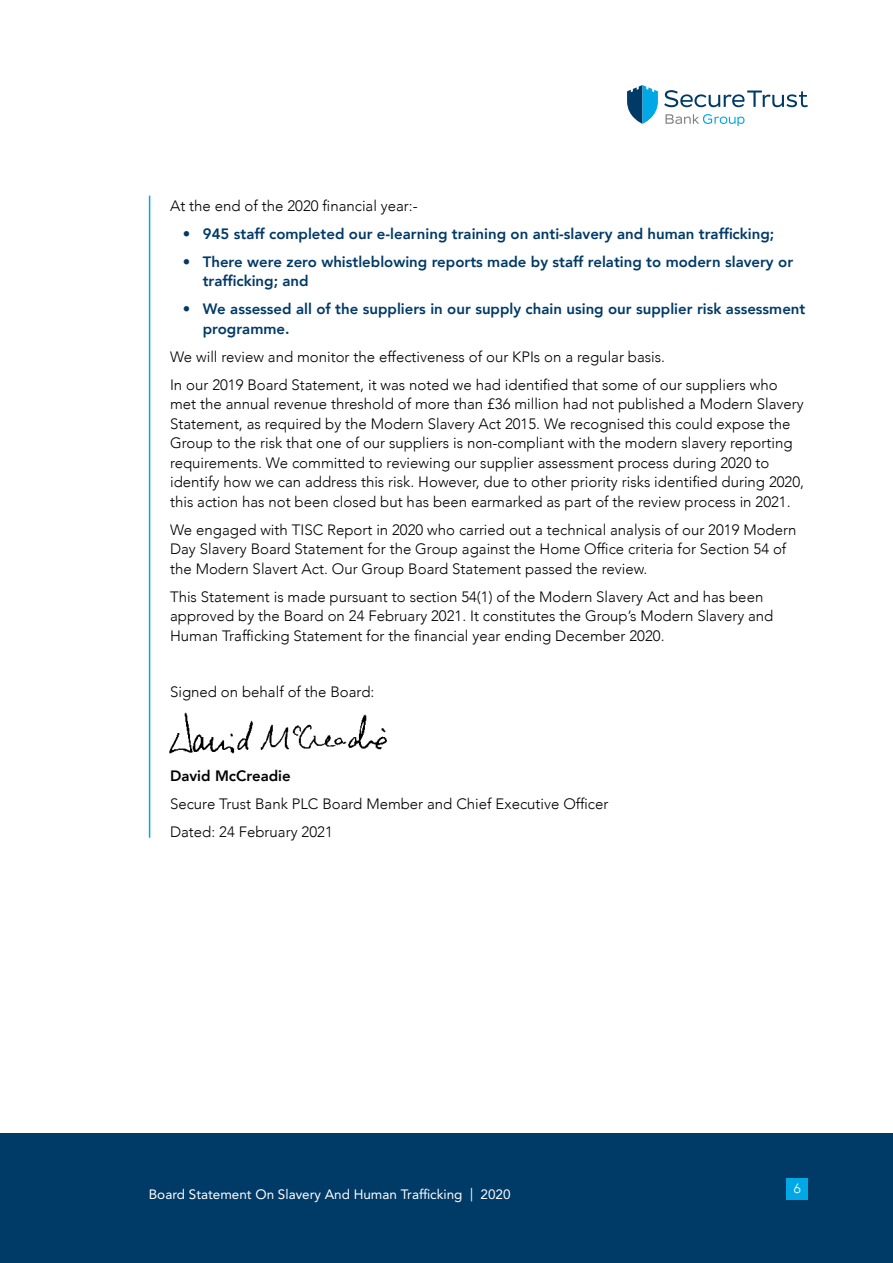
<style>
.page{position:relative;width:893px;height:1263px;background:#fff}
.page>*{position:absolute;margin:0;border:0;box-sizing:border-box;transform-origin:0 0}
.t1{font:300 15px/19.5px "Avenir";color:#000}
.t2{font:800 15px/19.5px "Avenir";color:#003a67}
.t3{font:800 15px "Avenir";color:#000}
.t4{font:13.5px "Avenir LT Std";color:#fff}
.t5{font:300 13.5px "Avenir";color:#fff}
</style>
<div class="page">
<hr style="left:149px;top:196px;width:1px;height:642px;background:#00a9e6">
<div style="left:0;top:1133px;width:893px;height:130px;background:#003a67"></div>
<div style="left:787px;top:1178px;width:21px;height:21px;background:#00a9e6"></div>
<img style="left:169px;top:713px;width:218px;height:41px">
<svg style="left:664px;top:90px;width:144px;height:17px"></svg>
<svg style="left:627px;top:85px;width:31px;height:39px"></svg>
<svg style="left:665px;top:114px;width:79px;height:12px"></svg>
<p class="t1" style="left:170px;top:196px;width:249px">At the end of the 2020 financial year:-</p>
<p class="t2" style="left:183px;top:224px;width:593px">• 945 staff completed our e-learning training on anti-slavery and human trafficking;</p>
<p class="t2" style="left:203px;top:252px;width:592px;text-indent:-20px">• There were zero whistleblowing reports made by staff relating to modern slavery or trafficking; and</p>
<p class="t2" style="left:203px;top:299px;width:604px;text-indent:-20px">• We assessed all of the suppliers in our supply chain using our supplier risk assessment programme.</p>
<p class="t1" style="left:170px;top:342px;width:609px;line-height:28px">We will review and monitor the effectiveness of our KPIs on a regular basis.<br>In our 2019 Board Statement, it was noted we had identified that some of our suppliers who</p>
<p class="t1" style="left:170px;top:394px;width:636px">met the annual revenue threshold of more than £36 million had not published a Modern Slavery Statement, as required by the Modern Slavery Act 2015. We recognised this could expose the Group to the risk that one of our suppliers is non-compliant with the modern slavery reporting requirements. We committed to reviewing our supplier assessment process during 2020 to identify how we can address this risk. However, due to other priority risks identified during 2020, this action has not been closed but has been earmarked as part of the review process in 2021.</p>
<p class="t1" style="left:170px;top:520px;width:628px">We engaged with TISC Report in 2020 who carried out a technical analysis of our 2019 Modern<br>Day Slavery Board Statement for the Group against the Home Office criteria for Section 54 of the Modern Slavert Act. Our Group Board Statement passed the review.</p>
<p class="t1" style="left:170px;top:587px;width:605px">This Statement is made pursuant to section 54(1) of the Modern Slavery Act and has been approved by the Board on 24 February 2021. It constitutes the Group’s Modern Slavery and<br>Human Trafficking Statement for the financial year ending December 2020.</p>
<p class="t1" style="left:170px;top:682px;width:206px">Signed on behalf of the Board:</p>
<p class="t3" style="left:170px;top:764px;width:122px">David McCreadie</p>
<p class="t1" style="left:170px;top:789px;width:440px;line-height:28px">Secure Trust Bank PLC Board Member and Chief Executive Officer<br>Dated: 24 February 2021</p>
<p class="t4" style="left:149px;top:1187px;width:363px">Board Statement On Slavery And Human Trafficking | 2020</p>
<p class="t5" style="left:794px;top:1180px;width:9px">6</p>
</div>
